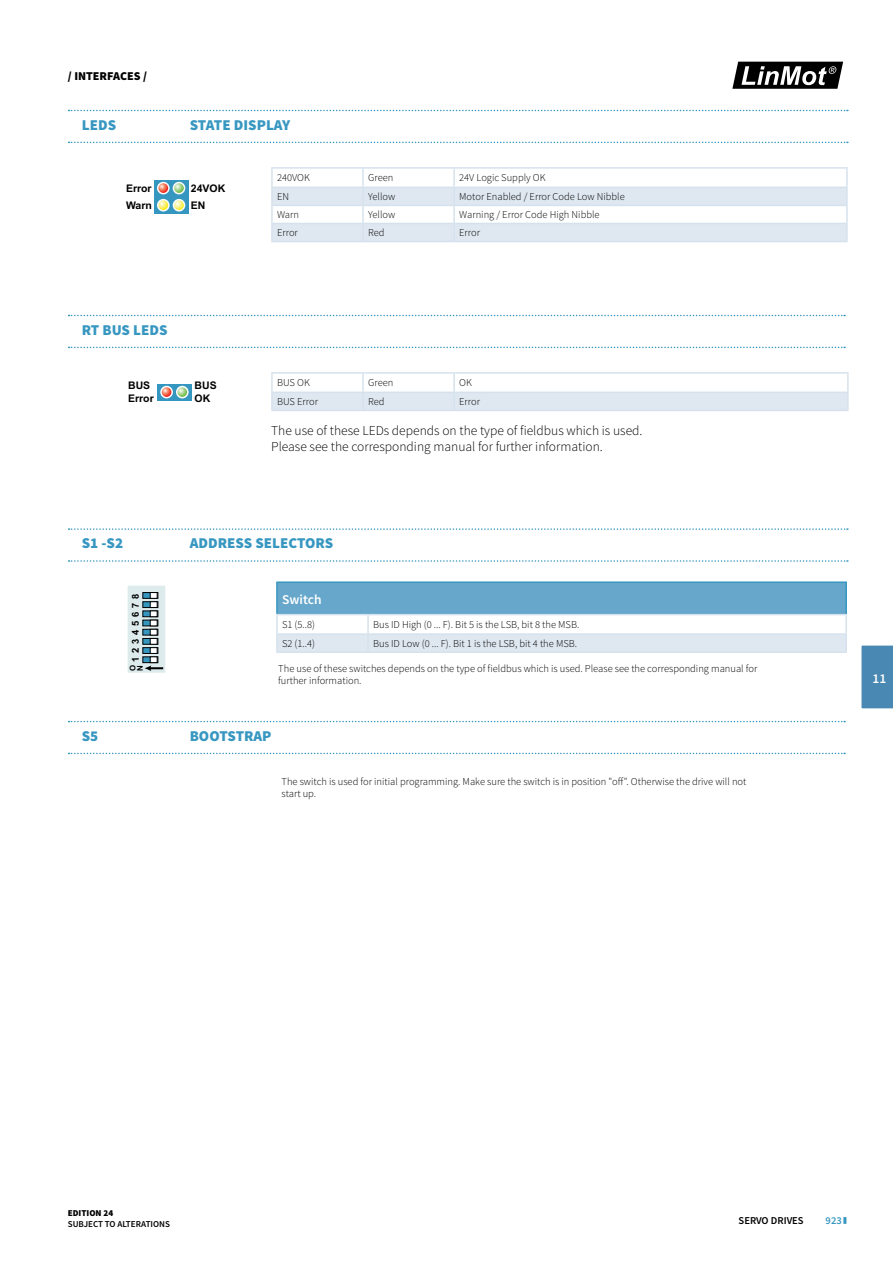
<style>
.page{position:relative;width:893px;height:1263px;background:#fff}
.page>*{position:absolute;margin:0;border:0;box-sizing:border-box;transform-origin:0 0}
.t1{font:900 15px "Source Sans Pro";color:#3797c1}
.t2{font:300 13.5px "Source Sans Pro";color:#000}
.t3{font:600 13.5px "Source Sans Pro";color:#fff}
.t4{font:900 12px "Source Sans Pro";color:#000}
.t5{font:300 10.5px/12px "Source Sans Pro";color:#000}
.t6{font:700 10.5px/12.6px "Arial";color:#000}
.t7{font:600 10.5px "Source Sans Pro";color:#000}
.t8{font:600 10.5px "Source Sans Pro";color:#3797c1}
.t9{font:700 9.45px "Arial";color:#000}
.t10{font:600 9px "Source Sans Pro";color:#000}
.t11{font:900 9px "Source Sans Pro";color:#000}
.t12{font:700 7.8px/7.4px "Arial";color:#000}
</style>
<div class="page">
<svg style="left:732px;top:61px;width:112px;height:28px"></svg>
<div style="left:861px;top:645px;width:32px;height:64px;background:#4888b3"></div>
<svg style="left:843px;top:1217px;width:3px;height:7px"></svg>
<div style="left:277px;top:582px;width:569px;height:33px;background:#67a7cb"></div>
<hr style="left:276px;top:651px;width:92px;height:2px;background:#d5e2ed">
<hr style="left:368px;top:651px;width:479px;height:2px;background:#d5e2ed">
<hr style="left:276px;top:581px;width:92px;height:2px;background:#3797c1">
<hr style="left:276px;top:583px;width:2px;height:31px;background:#3797c1">
<hr style="left:368px;top:581px;width:479px;height:2px;background:#3797c1">
<hr style="left:276px;top:614px;width:92px;height:1px;background:#d5e2ed">
<svg style="left:276px;top:615px;width:571px;height:37px"></svg>
<hr style="left:276px;top:633px;width:92px;height:2px;background:#d5e2ed">
<hr style="left:368px;top:633px;width:479px;height:2px;background:#d5e2ed">
<hr style="left:845px;top:583px;width:2px;height:31px;background:#3797c1">
<hr style="left:368px;top:614px;width:479px;height:1px;background:#d5e2ed">
<svg style="left:69px;top:528px;width:779px;height:2px"></svg>
<svg style="left:69px;top:721px;width:776px;height:1px"></svg>
<svg style="left:69px;top:560px;width:779px;height:2px"></svg>
<svg style="left:69px;top:753px;width:776px;height:1px"></svg>
<svg style="left:69px;top:110px;width:779px;height:1px"></svg>
<svg style="left:69px;top:142px;width:779px;height:1px"></svg>
<hr style="left:271px;top:167px;width:92px;height:2px;background:#d5e2ed">
<hr style="left:363px;top:167px;width:91px;height:2px;background:#d5e2ed">
<hr style="left:454px;top:167px;width:394px;height:2px;background:#d5e2ed">
<svg style="left:271px;top:168px;width:577px;height:73px"></svg>
<hr style="left:271px;top:223px;width:92px;height:1px;background:#d5e2ed">
<hr style="left:363px;top:223px;width:91px;height:1px;background:#d5e2ed">
<hr style="left:454px;top:223px;width:394px;height:1px;background:#d5e2ed">
<hr style="left:271px;top:241px;width:92px;height:1px;background:#d5e2ed">
<hr style="left:363px;top:241px;width:91px;height:1px;background:#d5e2ed">
<hr style="left:454px;top:241px;width:394px;height:1px;background:#d5e2ed">
<svg style="left:69px;top:315px;width:776px;height:1px"></svg>
<svg style="left:69px;top:347px;width:776px;height:1px"></svg>
<hr style="left:271px;top:410px;width:92px;height:1px;background:#d5e2ed">
<hr style="left:363px;top:410px;width:91px;height:1px;background:#d5e2ed">
<hr style="left:454px;top:410px;width:395px;height:1px;background:#d5e2ed">
<hr style="left:271px;top:372px;width:92px;height:2px;background:#d5e2ed">
<hr style="left:363px;top:372px;width:91px;height:2px;background:#d5e2ed">
<hr style="left:454px;top:372px;width:395px;height:2px;background:#d5e2ed">
<svg style="left:271px;top:373px;width:578px;height:37px"></svg>
<hr style="left:271px;top:392px;width:92px;height:1px;background:#d5e2ed">
<hr style="left:363px;top:392px;width:91px;height:1px;background:#d5e2ed">
<hr style="left:454px;top:392px;width:395px;height:1px;background:#d5e2ed">
<svg style="left:154px;top:180px;width:34px;height:16px"></svg>
<div style="left:154px;top:197px;width:34px;height:16px;background:#3597c0"></div>
<div style="left:157px;top:182px;width:13px;height:12px;border:2px solid #fafafa;border-radius:50%"></div>
<svg style="left:158px;top:183px;width:27px;height:11px"></svg>
<div style="left:173px;top:182px;width:12px;height:12px;border:2px solid #fafafa;border-radius:50%"></div>
<div style="left:157px;top:199px;width:13px;height:13px;border:2px solid #fafafa;border-radius:50%"></div>
<svg style="left:158px;top:200px;width:27px;height:11px"></svg>
<div style="left:173px;top:199px;width:12px;height:13px;border:2px solid #fafafa;border-radius:50%"></div>
<div style="left:157px;top:384px;width:35px;height:16px;background:#3597c0"></div>
<div style="left:160px;top:386px;width:13px;height:12px;border:2px solid #fff;border-radius:50%"></div>
<svg style="left:161px;top:387px;width:25px;height:11px"></svg>
<div style="left:176px;top:386px;width:13px;height:12px;border:2px solid #fff;border-radius:50%"></div>
<div style="left:128px;top:586px;width:37px;height:87px;background:#deebec"></div>
<svg style="left:144px;top:631px;width:6px;height:2px"></svg>
<div style="left:142px;top:629px;width:16px;height:6px;border:1px solid #000"></div>
<div style="left:150px;top:629px;width:7px;height:6px;background:#fff"></div>
<div style="left:150px;top:629px;width:8px;height:6px;border:1px solid #000"></div>
<svg style="left:144px;top:640px;width:6px;height:3px"></svg>
<div style="left:142px;top:638px;width:16px;height:7px;border:1px solid #000"></div>
<div style="left:150px;top:638px;width:7px;height:6px;background:#fff"></div>
<div style="left:150px;top:638px;width:8px;height:7px;border:1px solid #000"></div>
<svg style="left:144px;top:649px;width:6px;height:3px"></svg>
<div style="left:142px;top:647px;width:16px;height:7px;border:1px solid #000"></div>
<svg style="left:152px;top:649px;width:4px;height:3px"></svg>
<div style="left:150px;top:647px;width:8px;height:7px;border:1px solid #000"></div>
<svg style="left:144px;top:658px;width:6px;height:3px"></svg>
<div style="left:142px;top:656px;width:16px;height:7px;border:1px solid #000"></div>
<div style="left:150px;top:657px;width:7px;height:6px;background:#fff"></div>
<div style="left:150px;top:656px;width:8px;height:7px;border:1px solid #000"></div>
<svg style="left:144px;top:594px;width:6px;height:3px"></svg>
<div style="left:142px;top:592px;width:16px;height:7px;border:1px solid #000"></div>
<div style="left:150px;top:592px;width:7px;height:6px;background:#fff"></div>
<div style="left:150px;top:592px;width:8px;height:7px;border:1px solid #000"></div>
<svg style="left:144px;top:603px;width:6px;height:3px"></svg>
<div style="left:142px;top:601px;width:16px;height:7px;border:1px solid #000"></div>
<svg style="left:152px;top:603px;width:4px;height:3px"></svg>
<div style="left:150px;top:601px;width:8px;height:7px;border:1px solid #000"></div>
<svg style="left:144px;top:612px;width:6px;height:3px"></svg>
<div style="left:142px;top:610px;width:16px;height:7px;border:1px solid #000"></div>
<div style="left:150px;top:611px;width:7px;height:6px;background:#fff"></div>
<div style="left:150px;top:610px;width:8px;height:7px;border:1px solid #000"></div>
<svg style="left:144px;top:622px;width:6px;height:2px"></svg>
<div style="left:150px;top:620px;width:7px;height:6px;background:#fff"></div>
<div style="left:150px;top:620px;width:8px;height:6px;border:1px solid #000"></div>
<svg style="left:145px;top:665px;width:18px;height:6px"></svg>
<p class="t4" style="left:68px;top:68px;width:15px">/ INTERFACES</p>
<p class="t4" style="left:143px;top:68px;width:6px">/</p>
<p class="t1" style="left:82px;top:115px;width:36px">LEDS</p>
<p class="t1" style="left:190px;top:115px;width:102px">STATE DISPLAY</p>
<p class="t6" style="left:126px;top:182px;width:27px">Error</p>
<p class="t6" style="left:191px;top:182px;width:36px">24VOK</p>
<p class="t6" style="left:126px;top:199px;width:27px">Warn</p>
<p class="t6" style="left:191px;top:199px;width:16px">EN</p>
<p class="t1" style="left:82px;top:320px;width:87px">RT BUS LEDS</p>
<p class="t6" style="left:128px;top:380px;width:27px">BUS<br>Error</p>
<p class="t6" style="left:195px;top:380px;width:24px">BUS<br>OK</p>
<p class="t5" style="left:277px;top:171px;width:34px">240VOK</p>
<p class="t5" style="left:368px;top:171px;width:27px">Green</p>
<p class="t5" style="left:459px;top:171px;width:88px">24V Logic Supply OK</p>
<p class="t5" style="left:277px;top:191px;width:14px">EN</p>
<p class="t5" style="left:368px;top:191px;width:29px">Yellow</p>
<p class="t5" style="left:459px;top:191px;width:167px">Motor Enabled / Error Code Low Nibble</p>
<p class="t5" style="left:277px;top:209px;width:24px">Warn</p>
<p class="t5" style="left:368px;top:209px;width:29px">Yellow</p>
<p class="t5" style="left:459px;top:209px;width:142px">Warning / Error Code High Nibble</p>
<p class="t5" style="left:277px;top:227px;width:22px">Error</p>
<p class="t5" style="left:368px;top:227px;width:18px">Red</p>
<p class="t5" style="left:459px;top:227px;width:22px">Error</p>
<p class="t5" style="left:277px;top:376px;width:34px">BUS OK</p>
<p class="t5" style="left:368px;top:376px;width:27px">Green</p>
<p class="t5" style="left:459px;top:376px;width:14px">OK</p>
<p class="t5" style="left:277px;top:396px;width:43px">BUS Error</p>
<p class="t5" style="left:368px;top:396px;width:18px">Red</p>
<p class="t5" style="left:459px;top:396px;width:22px">Error</p>
<p class="t2" style="left:271px;top:422px;width:373px">The use of these LEDs depends on the type of fieldbus which is used.</p>
<p class="t2" style="left:271px;top:439px;width:333px">Please see the corresponding manual for further information.</p>
<p class="t1" style="left:82px;top:533px;width:43px">S1 -S2</p>
<p class="t1" style="left:190px;top:533px;width:145px">ADDRESS SELECTORS</p>
<p class="t9" style="left:129px;top:662px;width:71px;rotate:-90deg">12345678</p>
<p class="t12" style="left:129px;top:671px;width:8px;rotate:-90deg">O<br>N</p>
<p class="t3" style="left:282px;top:590px;width:41px">Switch</p>
<p class="t5" style="left:282px;top:618px;width:35px">S1 (5..8)</p>
<p class="t5" style="left:373px;top:618px;width:208px">Bus ID High (0 ... F). Bit 5 is the LSB, bit 8 the MSB.</p>
<p class="t5" style="left:282px;top:638px;width:35px">S2 (1..4)</p>
<p class="t5" style="left:373px;top:638px;width:206px">Bus ID Low (0 ... F). Bit 1 is the LSB, bit 4 the MSB.</p>
<p class="t5" style="left:278px;top:663px;width:481px">The use of these switches depends on the type of fieldbus which is used. Please see the corresponding manual for</p>
<p class="t5" style="left:278px;top:675px;width:85px">further information.</p>
<p class="t1" style="left:82px;top:726px;width:18px">S5</p>
<p class="t1" style="left:190px;top:726px;width:83px">BOOTSTRAP</p>
<p class="t5" style="left:281px;top:775px;width:466px">The switch is used for initial programming. Make sure the switch is in position "off". Otherwise the drive will not start up.</p>
<p class="t3" style="left:872px;top:670px;width:15px">11</p>
<p class="t11" style="left:68px;top:1207px;width:47px">EDITION 24</p>
<p class="t10" style="left:68px;top:1218px;width:104px">SUBJECT TO ALTERATIONS</p>
<p class="t7" style="left:739px;top:1214px;width:67px">SERVO DRIVES</p>
<p class="t8" style="left:826px;top:1214px;width:18px">923</p>
</div>
